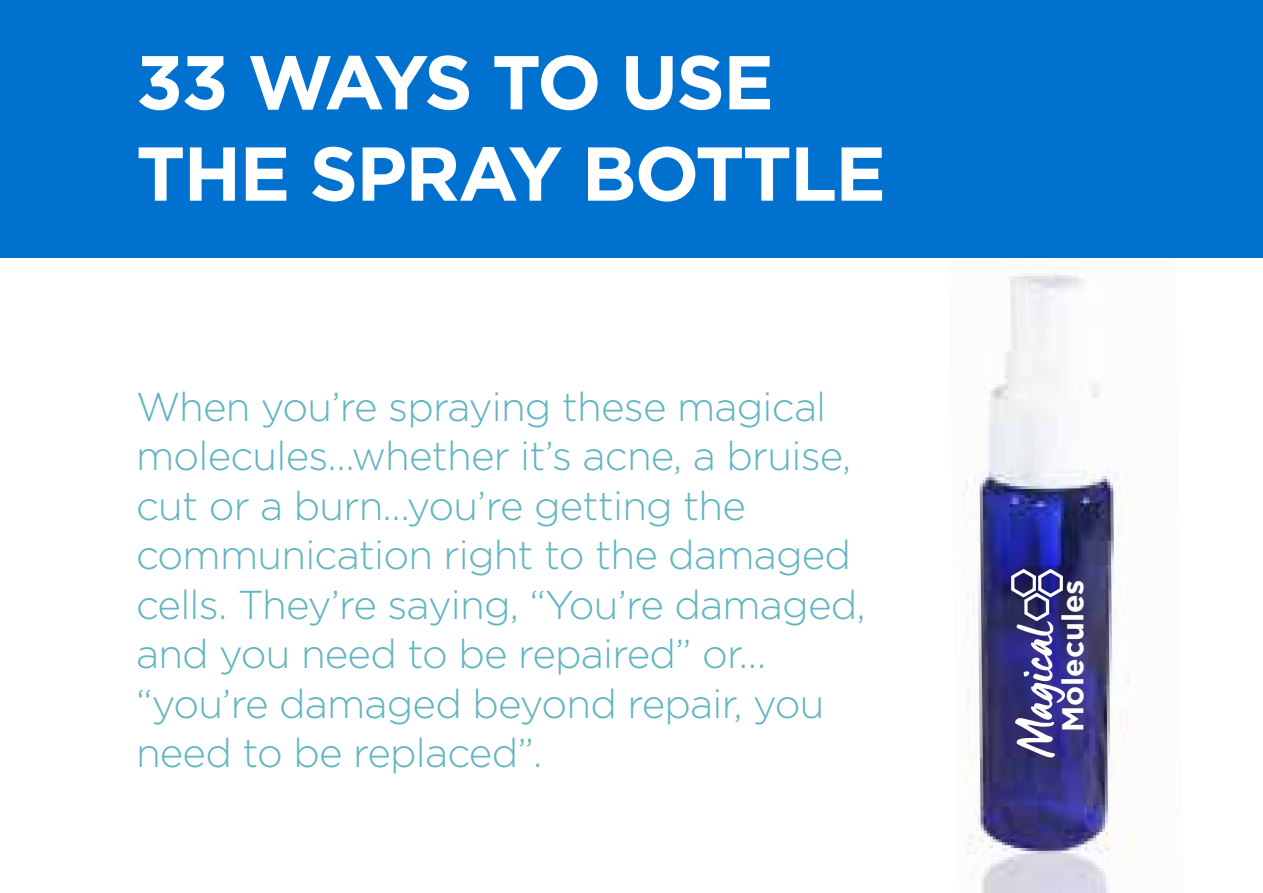
<style>
.page{position:relative;width:1263px;height:893px;background:#fff}
.page>*{position:absolute;margin:0;border:0;box-sizing:border-box;transform-origin:0 0}
.t1{font:700 76.2px/91.2px "Gotham";letter-spacing:-.025em;color:#fff}
.t2{font:300 40.2px/49.5px "Gotham";letter-spacing:-.02em;color:#61b5c1}
.t3{font:700 30.3px "Gotham";color:#fff}
</style>
<div class="page">
<img style="left:956px;top:273px;width:177px;height:620px">
<svg style="left:1008px;top:567px;width:57px;height:191px"></svg>
<div style="left:0;top:0;width:1263px;height:258px;background:#0071ce"></div>
<h1 class="t1" style="left:136px;top:36px;width:751px">33 WAYS TO USE<br>THE SPRAY BOTTLE</h1>
<p class="t2" style="left:136px;top:380px;width:731px">When you’re spraying these magical molecules…whether it’s acne, a bruise, cut or a burn…you’re getting the communication right to the damaged cells. They’re saying, “You’re damaged, and you need to be repaired” or… “you’re damaged beyond repair, you need to be replaced”.</p>
<p class="t3" style="left:1052px;top:732px;width:154px;rotate:-90deg">Molecules</p>
</div>
